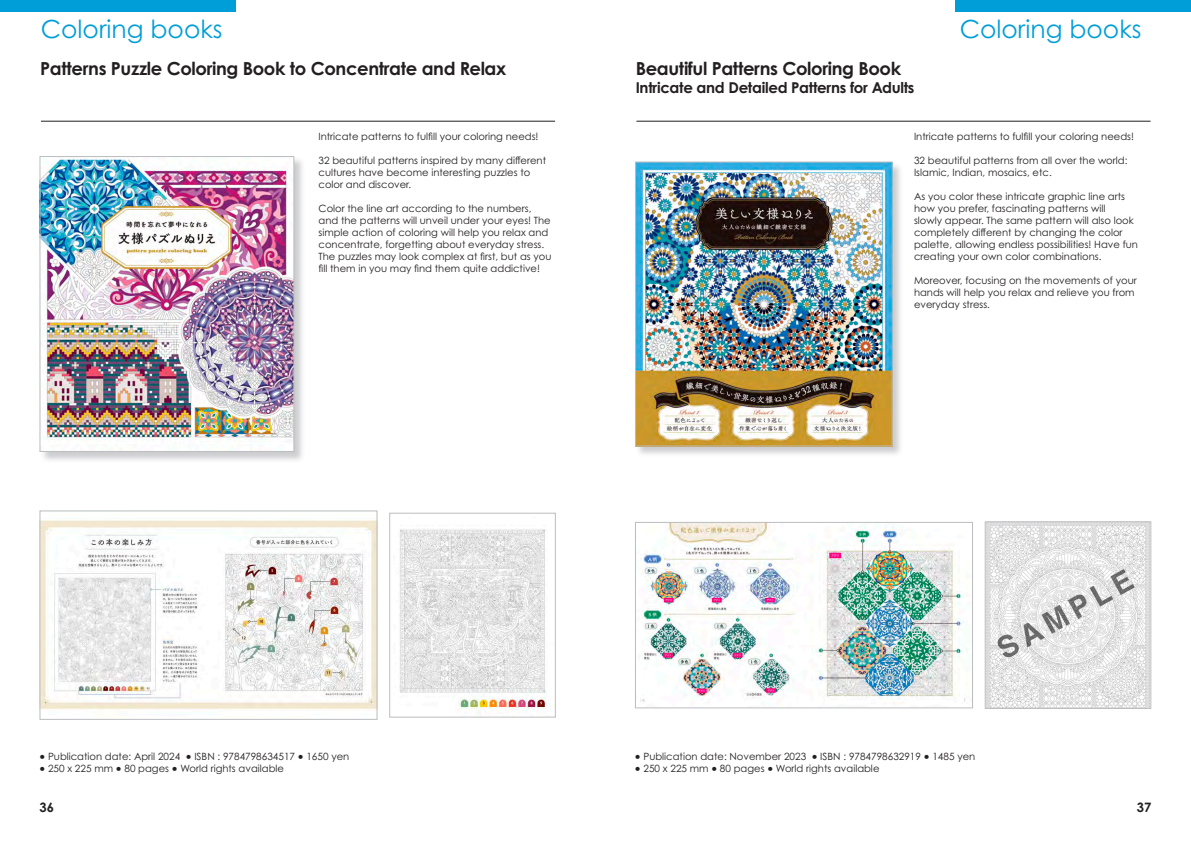
<style>
.page{position:relative;width:1191px;height:842px;background:#fff}
.page>*{position:absolute;margin:0;border:0;box-sizing:border-box;transform-origin:0 0}
.t1{font:25px "Century Gothic Pro";color:#009ed9}
.t2{font:700 18px "Century Gothic Pro";letter-spacing:-.02em;color:#231f20}
.t3{font:700 15px "Century Gothic Pro";letter-spacing:-.02em;color:#231f20}
.t4{font:700 13px "Century Gothic Pro";color:#231f20}
.t5{font:10px/12px "Century Gothic Pro";color:#231f20}
.s1{font-family:"Lucida Grande"}
</style>
<div class="page">
<div style="left:0;top:0;width:235px;height:11px;background:#009ed9"></div>
<hr style="left:41px;top:121px;width:514px;height:1px;background:#231f20">
<hr style="left:636px;top:121px;width:514px;height:1px;background:#231f20">
<div style="left:955px;top:0;width:236px;height:11px;background:#009ed9"></div>
<div style="left:40px;top:156px;width:265px;height:307px;background:#bcbdc0;opacity:.75"></div>
<img style="left:42px;top:158px;width:250px;height:292px">
<div style="left:40px;top:156px;width:254px;height:296px;border:1px solid #bcbdc0"></div>
<img style="left:42px;top:520px;width:333px;height:190px">
<div style="left:40px;top:511px;width:337px;height:209px;border:1px solid #bcbdc0"></div>
<img style="left:399px;top:529px;width:151px;height:185px">
<div style="left:389px;top:513px;width:166px;height:204px;border:1px solid #bcbdc0"></div>
<img style="left:639px;top:524px;width:329px;height:178px">
<div style="left:635px;top:522px;width:337px;height:186px;border:1px solid #bcbdc0"></div>
<img style="left:987px;top:524px;width:162px;height:183px">
<div style="left:985px;top:522px;width:166px;height:187px;border:1px solid #bcbdc0"></div>
<div style="left:635px;top:162px;width:268px;height:295px;background:#bcbdc0;opacity:.75"></div>
<img style="left:637px;top:164px;width:253px;height:280px">
<h1 class="t1" style="left:41px;top:14px;width:183px">Coloring books</h1>
<h1 class="t1" style="left:960px;top:14px;width:183px">Coloring books</h1>
<h2 class="t2" style="left:40px;top:57px;width:467px">Patterns Puzzle Coloring Book to Concentrate and Relax</h2>
<h2 class="t2" style="left:636px;top:57px;width:267px">Beautiful Patterns Coloring Book</h2>
<h3 class="t3" style="left:636px;top:78px;width:280px">Intricate and Detailed Patterns for Adults</h3>
<p class="t5" style="left:318px;top:130px;width:221px">Intricate patterns to fulfill your coloring needs!</p>
<p class="t5" style="left:318px;top:154px;width:229px">32 beautiful patterns inspired by many different cultures have become interesting puzzles to color and discover.</p>
<p class="t5" style="left:318px;top:202px;width:234px">Color the line art according to the numbers, and the patterns will unveil under your eyes! The simple action of coloring will help you relax and concentrate, forgetting about everyday stress.<br>The puzzles may look complex at first, but as you fill them in you may find them quite addictive!</p>
<p class="t5" style="left:914px;top:130px;width:221px">Intricate patterns to fulfill your coloring needs!</p>
<p class="t5" style="left:914px;top:154px;width:215px">32 beautiful patterns from all over the world:<br>Islamic, Indian, mosaics, etc.</p>
<p class="t5" style="left:914px;top:190px;width:225px">As you color these intricate graphic line arts how you prefer, fascinating patterns will<br>slowly appear. The same pattern will also look completely different by changing the color palette, allowing endless possibilities! Have fun creating your own color combinations.</p>
<p class="t5" style="left:914px;top:274px;width:224px">Moreover, focusing on the movements of your hands will help you relax and relieve you from everyday stress.</p>
<p class="t5" style="left:39px;top:750px;width:311px"><span class="s1">●</span> Publication date: April 2024 <span class="s1">●</span> ISBN : 9784798634517 <span class="s1">●</span> 1650 yen</p>
<p class="t5" style="left:39px;top:762px;width:246px"><span class="s1">●</span> 250 x 225 mm <span class="s1">●</span> 80 pages <span class="s1">●</span> World rights available</p>
<p class="t5" style="left:635px;top:750px;width:342px"><span class="s1">●</span> Publication date: November 2023 <span class="s1">●</span> ISBN : 9784798632919 <span class="s1">●</span> 1485 yen</p>
<p class="t5" style="left:635px;top:762px;width:246px"><span class="s1">●</span> 250 x 225 mm <span class="s1">●</span> 80 pages <span class="s1">●</span> World rights available</p>
<h3 class="t4" style="left:40px;top:799px;width:16px">36</h3>
<h3 class="t4" style="left:1136px;top:799px;width:16px">37</h3>
</div>
